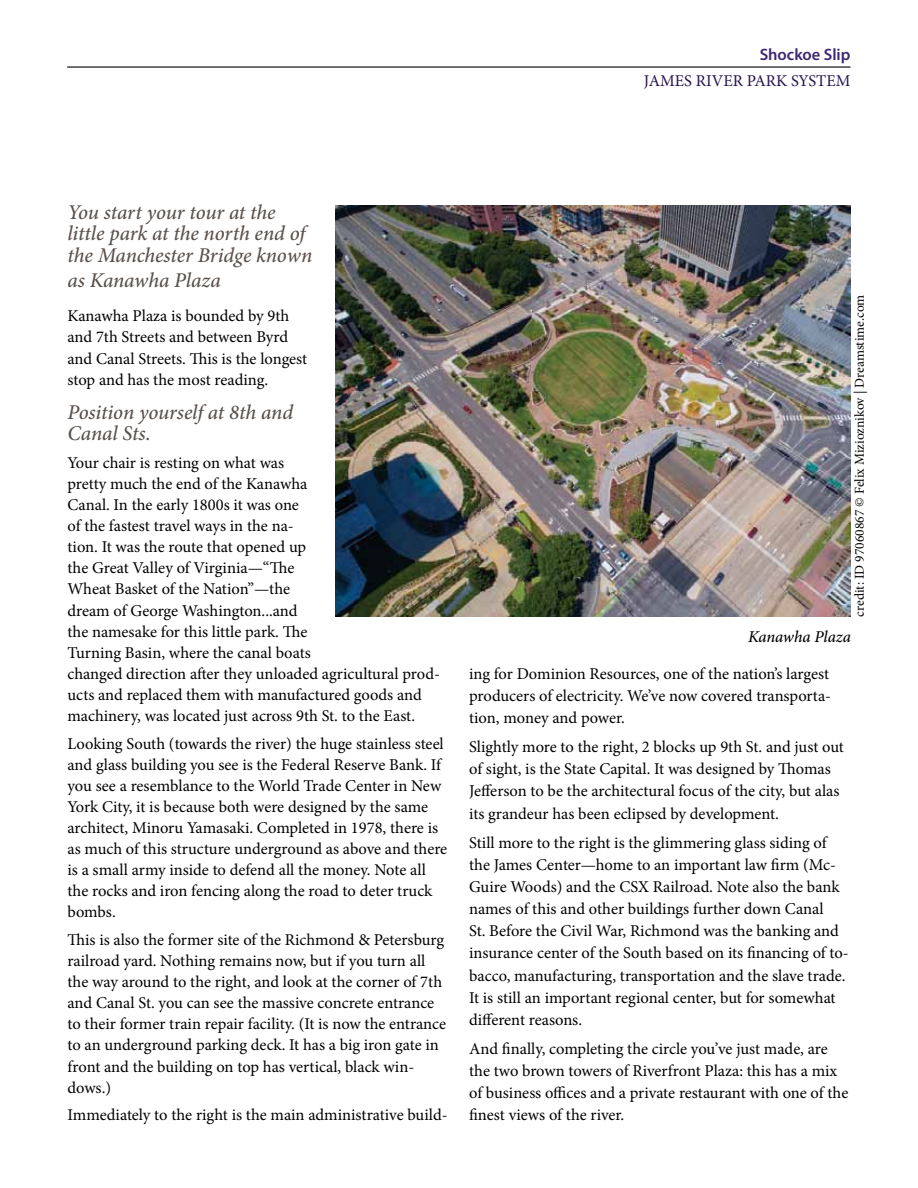
<style>
.page{position:relative;width:918px;height:1188px;background:#fff}
.page>*{position:absolute;margin:0;border:0;box-sizing:border-box;transform-origin:0 0}
.t1{font:italic 500 21px/21px "Minion Pro";letter-spacing:-.01em;color:#59504b}
.t2{font:16.5px/21px "Minion Pro";letter-spacing:-.005em;color:#000}
.t3{font:16.5px "Minion Pro";color:#27134e}
.t4{font:italic 500 16.5px "Minion Pro";letter-spacing:-.005em;color:#000}
.t5{font:600 16.5px "Myriad Pro";color:#3d2771}
.t6{font:13.5px "Minion Pro";color:#000}
</style>
<div class="page">
<hr style="left:67px;top:66px;width:783px;height:2px;background:#000">
<img style="left:335px;top:205px;width:515px;height:412px">
<p class="t5" style="left:760px;top:44px;width:92px">Shockoe Slip</p>
<p class="t3" style="left:644px;top:69px;width:208px">JAMES RIVER PARK SYSTEM</p>
<p class="t1" style="left:68px;top:202px;width:246px">You start your tour at the little park at the north end of the Manchester Bridge known</p>
<p class="t1" style="left:68px;top:269px;width:155px">as Kanawha Plaza</p>
<p class="t2" style="left:68px;top:306px;width:241px">Kanawha Plaza is bounded by 9th and 7th Streets and between Byrd and Canal Streets. This is the longest stop and has the most reading.</p>
<p class="t1" style="left:68px;top:402px;width:227px">Position yourself at 8th and<br>Canal Sts.</p>
<p class="t2" style="left:68px;top:452px;width:374px">Your chair is resting on what was<br>pretty much the end of the Kanawha<br>Canal. In the early 1800s it was one<br>of the fastest travel ways in the na-<br>tion. It was the route that opened up<br>the Great Valley of Virginia—“The<br>Wheat Basket of the Nation”—the<br>dream of George Washington...and<br>the namesake for this little park. The<br>Turning Basin, where the canal boats<br>changed direction after they unloaded agricultural prod&shy;ucts and replaced them with manufactured goods and machinery, was located just across 9th St. to the East.</p>
<p class="t2" style="left:68px;top:733px;width:381px">Looking South (towards the river) the huge stainless steel and glass building you see is the Federal Reserve Bank. If you see a resemblance to the World Trade Center in New York City, it is because both were designed by the same architect, Minoru Yamasaki. Completed in 1978, there is as much of this structure underground as above and there is a small army inside to defend all the money. Note all the rocks and iron fencing along the road to deter truck bombs.</p>
<p class="t2" style="left:68px;top:929px;width:380px">This is also the former site of the Richmond &amp; Petersburg railroad yard. Nothing remains now, but if you turn all the way around to the right, and look at the corner of 7th and Canal St. you can see the massive concrete entrance to their former train repair facility. (It is now the entrance to an underground parking deck. It has a big iron gate in front and the building on top has vertical, black win&shy;dows.)</p>
<p class="t2" style="left:68px;top:1105px;width:382px">Immediately to the right is the main administrative build-</p>
<p class="t6" style="left:850px;top:617px;width:324px;rotate:-90deg">credit: ID 97060867 © Felix Mizioznikov | Dreamstime.com</p>
<p class="t4" style="left:748px;top:625px;width:105px">Kanawha Plaza</p>
<p class="t2" style="left:469px;top:663px;width:363px;line-height:22.2px">ing for Dominion Resources, one of the nation’s largest producers of electricity. We’ve now covered transporta&shy;tion, money and power.</p>
<p class="t2" style="left:469px;top:736px;width:376px;line-height:22.2px">Slightly more to the right, 2 blocks up 9th St. and just out of sight, is the State Capital. It was designed by Thomas Jefferson to be the architectural focus of the city, but alas its grandeur has been eclipsed by development.</p>
<p class="t2" style="left:469px;top:831px;width:381px;line-height:22.2px">Still more to the right is the glimmering glass siding of the James Center—home to an important law firm (Mc-Guire Woods) and the CSX Railroad. Note also the bank names of this and other buildings further down Canal<br>St. Before the Civil War, Richmond was the banking and insurance center of the South based on its financing of to&shy;bacco, manufacturing, transportation and the slave trade.<br>It is still an important regional center, but for somewhat different reasons.</p>
<p class="t2" style="left:469px;top:1038px;width:381px;line-height:22.2px">And finally, completing the circle you’ve just made, are the two brown towers of Riverfront Plaza: this has a mix of business offices and a private restaurant with one of the finest views of the river.</p>
</div>
